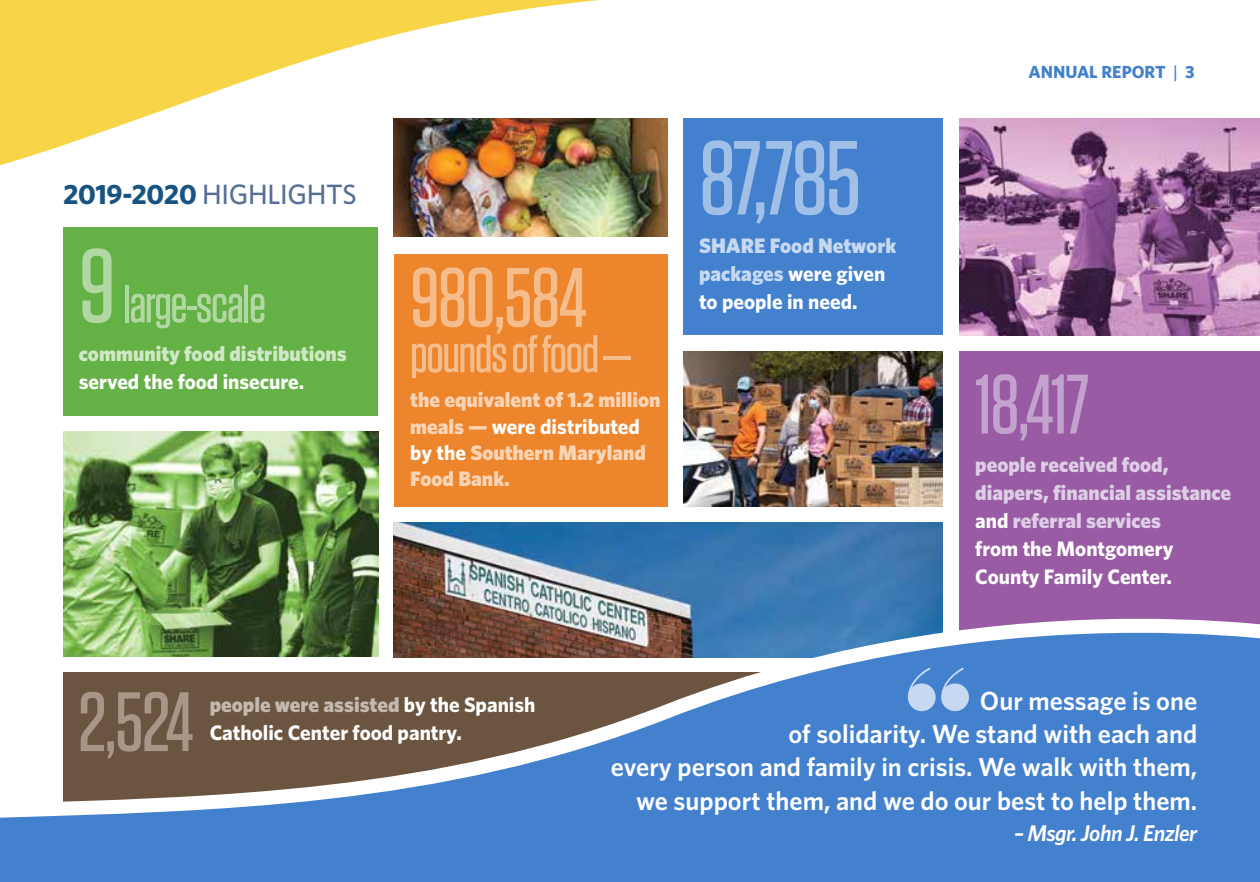
<style>
.page{position:relative;width:1260px;height:882px;background:#fff}
.page>*{position:absolute;margin:0;border:0;box-sizing:border-box;transform-origin:0 0}
.t1{font:500 105px "Tungsten";color:#a1c0e7}
.t2{font:500 84px "Tungsten";letter-spacing:-.02em;color:#f6bd8c}
.t3{font:500 84px "Tungsten";color:#c3a2cd}
.t4{font:500 84px "Tungsten";color:#a89788}
.t5{font:500 52.5px "Tungsten";letter-spacing:-.025em;color:#f6bd8c}
.t6{font:500 52.5px "Tungsten";letter-spacing:-.025em;color:#b1d8a2}
.t7{font:500 28px "Whitney";letter-spacing:-.01em;color:#566f96}
.t8{font:600 26.25px/33.2px "Whitney";color:#fff;text-align:right}
.t9{font:italic 600 22.75px "Whitney";letter-spacing:-.025em;color:#fff}
.t10{font:900 21px/28px "Whitney";color:#ddcde5}
.t11{font:700 21px/28px "Whitney";color:#fff}
.t12{font:900 21px/26.2px "Whitney";color:#fad5b5}
.t13{font:900 21px/28px "Whitney";color:#c7d9f1}
.t14{font:900 21px "Whitney";color:#d0e8c7}
.t15{font:700 17.5px "Whitney";color:#4381cf}
.s1{font-weight:700;color:#175481}
.s2{font-size:105px}
.s3{font-weight:700;color:#fff}
.s4{font-weight:500}
.s5{font-weight:900;color:#c5b9af}
</style>
<div class="page">
<img style="left:394px;top:523px;width:549px;height:52px">
<div style="left:960px;top:352px;width:300px;height:309px;background:#995ba4"></div>
<img style="left:683px;top:352px;width:260px;height:154px">
<img style="left:63px;top:431px;width:315px;height:144px">
<svg style="left:0;top:0;width:599px;height:236px"></svg>
<svg style="left:0;top:575px;width:1260px;height:307px;background:#6886ab"></svg>
<div style="left:394px;top:254px;width:274px;height:252px;background:#ed852d"></div>
<div style="left:63px;top:227px;width:315px;height:189px;background:#64b145"></div>
<img style="left:394px;top:118px;width:274px;height:119px">
<div style="left:683px;top:119px;width:260px;height:216px;background:#4381cf"></div>
<img style="left:960px;top:119px;width:300px;height:216px">
<svg style="left:908px;top:668px;width:61px;height:43px;background:#85ade0"></svg>
<p class="t7" style="left:63px;top:176px;width:295px"><span class="s1">2019-2020</span> HIGHLIGHTS</p>
<h3 class="t6" style="left:79px;top:277px;width:189px"><span class="s2">9</span> large-scale</h3>
<p class="t14" style="left:79px;top:339px;width:269px">community food distributions</p>
<p class="t11" style="left:79px;top:367px;width:227px">served the food insecure.</p>
<h2 class="t2" style="left:410px;top:254px;width:178px">980,584</h2>
<h3 class="t5" style="left:410px;top:327px;width:224px">pounds of food —</h3>
<p class="t12" style="left:410px;top:386px;width:252px">the equivalent of 1.2 million meals — <span class="s3">were distributed by the</span> Southern Maryland<br>Food Bank.</p>
<h1 class="t1" style="left:699px;top:123px;width:164px">87,785</h1>
<p class="t13" style="left:699px;top:231px;width:199px">SHARE Food Network packages <span class="s3">were given to people in need.</span></p>
<p class="t15" style="left:1028px;top:60px;width:168px">ANNUAL REPORT <span class="s4">|</span> 3</p>
<h2 class="t3" style="left:975px;top:361px;width:116px">18,417</h2>
<p class="t10" style="left:975px;top:450px;width:258px">people received food, diapers, financial assistance <span class="s3">and</span> referral services<br><span class="s3">from the Montgomery<br>County Family Center.</span></p>
<h2 class="t4" style="left:78px;top:678px;width:116px">2,524</h2>
<p class="t11" style="left:210px;top:691px;width:327px"><span class="s5">people were assisted</span> by the Spanish<br>Catholic Center food pantry.</p>
<p class="t8" style="left:611px;top:684px;width:588px">Our message is one<br>of solidarity. We stand with each and<br>every person and family in crisis. We walk with them, we support them, and we do our best to help them.</p>
<p class="t9" style="left:1014px;top:820px;width:185px">– Msgr. John J. Enzler</p>
</div>
